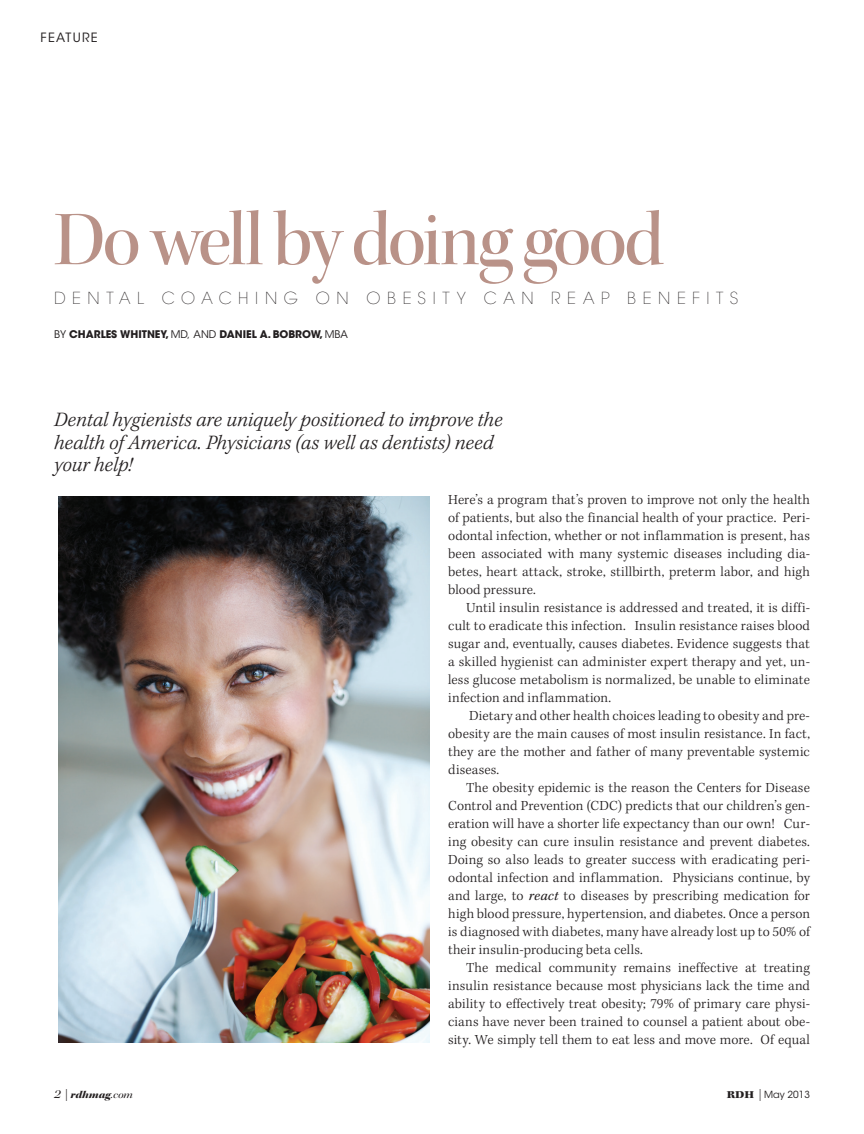
<style>
.page{position:relative;width:864px;height:1134px;background:#fff}
.page>*{position:absolute;margin:0;border:0;box-sizing:border-box;transform-origin:0 0}
._1_Headline{font:78px "Kepler Std Medium Disp";letter-spacing:-.035em;color:#b99288}
._1_Opening_graph_Kep{font:italic 300 21px/22.5px "Kepler Std";color:#231f20}
._1_Headline_secondar{font:200 16.5px "ITC Avant Garde Std";letter-spacing:.405em;color:#231f20}
._1_Body{font:300 14.25px/18px "Kepler Std";letter-spacing:.01em;color:#231f20;text-align:justify}
._1_Body_first_paragr{font:300 14.25px/18px "Kepler Std";letter-spacing:.01em;color:#231f20;text-align:justify}
.t1{font:12.75px "ITC Avant Garde Std";letter-spacing:.1em;color:#231f20}
._1_Byline{font:700 10.5px "ITC Avant Garde Std";color:#231f20}
.t2{font:10.5px "Kepler Std Black Ext It Disp";color:#231f20}
.t3{font:9.75px "ITC Avant Garde Std";color:#231f20}
.s1{font-weight:400}
.s2{font-weight:400;font-style:italic}
.s3{font-family:"Kepler Std Medium Ext It Disp";font-size:12px}
.s4{font-family:"Kepler Std Medium Ext It Disp"}
.s5{font-family:"Kepler Std";font-weight:900;font-stretch:expanded;font-size:10.5px}
</style>
<div class="page">
<img style="left:58px;top:497px;width:372px;height:545px">
<p class="t1" style="left:41px;top:30px;width:59px">FEATURE</p>
<p class="_1_Headline" style="left:54px;top:196px;width:612px">Do well by doing good</p>
<p class="_1_Headline_secondar" style="left:54px;top:289px;width:686px">DENTAL COACHING ON OBESITY CAN REAP BENEFITS</p>
<p class="_1_Byline" style="left:54px;top:328px;width:295px"><span class="s1">BY</span> CHARLES WHITNEY, <span class="s1">MD, AND</span> DANIEL A. BOBROW, <span class="s1">MBA</span></p>
<p class="_1_Opening_graph_Kep" style="left:54px;top:409px;width:450px">Dental hygienists are uniquely positioned to improve the health of America. Physicians (as well as dentists) need your help!</p>
<p class="_1_Body_first_paragr" style="left:448px;top:491px;width:363px">Here’s a program that’s proven to improve not only the health of patients, but also the financial health of your practice. Peri&shy;odontal infection, whether or not inflammation is present, has been associated with many systemic diseases including dia&shy;betes, heart attack, stroke, stillbirth, preterm labor, and high blood pressure.</p>
<p class="_1_Body" style="left:448px;top:599px;width:363px;text-indent:18px">Until insulin resistance is addressed and treated, it is diffi&shy;cult to eradicate this infection.    Insulin resistance raises blood sugar and, eventually, causes diabetes. Evidence suggests that a skilled hygienist can administer expert therapy and yet, un&shy;less glucose metabolism is normalized, be unable to eliminate infection and inflammation.</p>
<p class="_1_Body" style="left:448px;top:707px;width:363px;text-indent:21px">Dietary and other health choices leading to obesity and pre&shy;obesity are the main causes of most insulin resistance. In fact, they are the mother and father of many preventable systemic diseases.</p>
<p class="_1_Body" style="left:448px;top:779px;width:363px;text-indent:18px">The obesity epidemic is the reason the Centers for Disease Control and Prevention (CDC) predicts that our children’s gen&shy;eration will have a shorter life expectancy than our own!   Cur&shy;ing obesity can cure insulin resistance and prevent diabetes.<br>Doing so also leads to greater success with eradicating peri&shy;odontal infection and inflammation.    Physicians continue, by and large, to <span class="s2">react</span> to diseases by prescribing medication for high blood pressure, hypertension, and diabetes. Once a person is diagnosed with diabetes, many have already lost up to 50% of their insulin-producing beta cells.</p>
<p class="_1_Body" style="left:448px;top:959px;width:363px;text-indent:18px">The medical community remains ineffective at treating insulin resistance because most physicians lack the time and ability to effectively treat obesity; 79% of primary care physi&shy;cians have never been trained to counsel a patient about obe&shy;sity. We simply tell them to eat less and move more. Of equal</p>
<p class="t2" style="left:54px;top:1088px;width:80px"><span class="s3">2 |</span> rdhmag<span class="s4">.com</span></p>
<p class="t3" style="left:727px;top:1088px;width:85px"><span class="s5">RDH</span> <span class="s3">|</span> May 2013</p>
</div>
